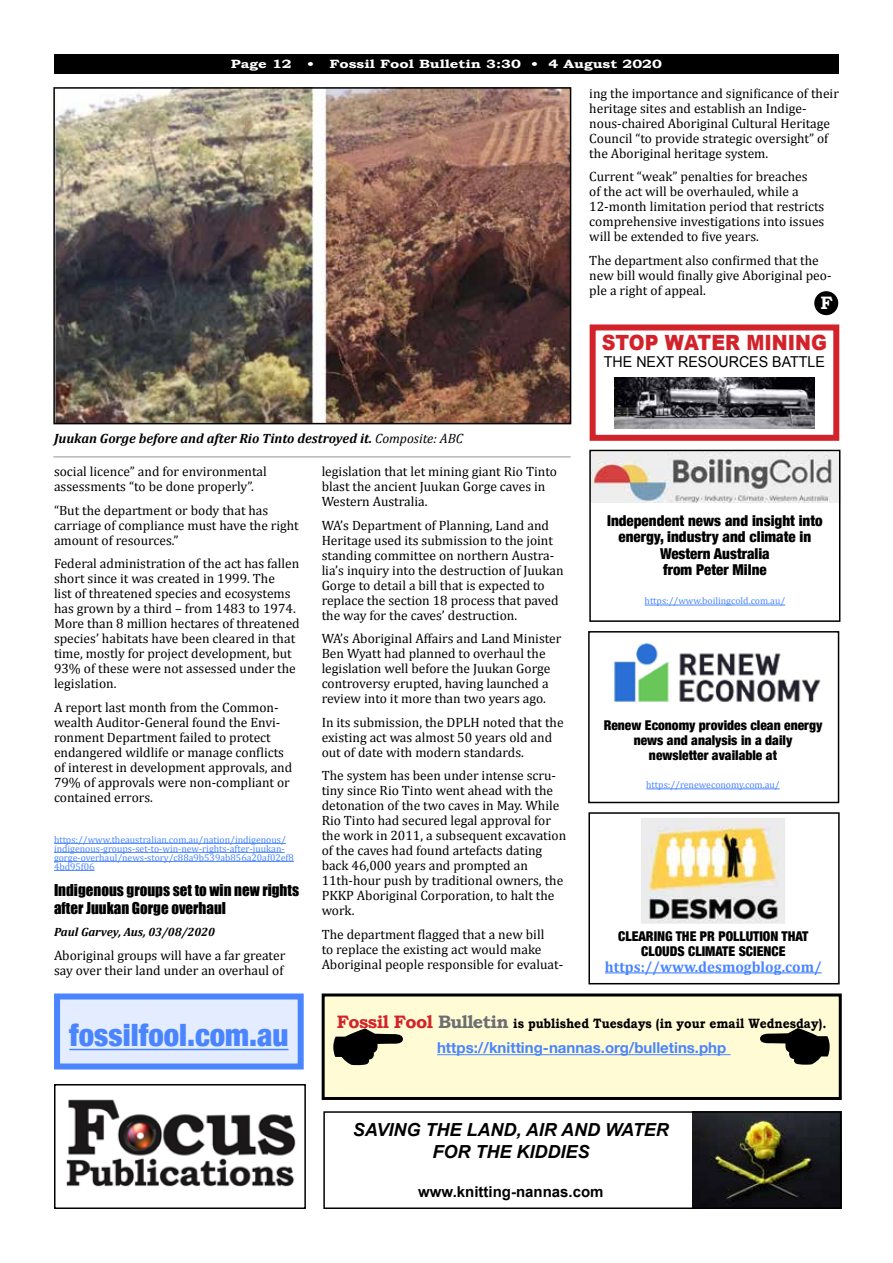
<style>
.page{position:relative;width:893px;height:1263px;background:#fff}
.page>*{position:absolute;margin:0;border:0;box-sizing:border-box;transform-origin:0 0}
.t1{font:900 condensed 30.75px "Helvetica Neue";color:#4a85ff}
.t2{font:900 21px "Arial";color:#d2232a;scale:.91 1}
.t3{font:italic 700 18px/21.6px "Arial";color:#000;text-align:center}
.t4{font:700 18px "Bookman Old Style";color:#fff}
.t5{font:900 condensed 15px/16.5px "Helvetica Neue";color:#000;text-align:center}
.t6{font:15px/18px "Impact";color:#000}
.t7{font:700 15px "Helvetica Neue";color:#4a85ff}
.t8{font:700 15px "Cambria";color:#4a85ff}
.t9{font:700 15px "Arial";color:#000}
.t10{font:15px "Arial";color:#000;scale:.95 1}
.t11{font:13.5px/15px "Cambria";color:#000}
.t12{font:900 condensed 13.5px/15px "Helvetica Neue";color:#000;text-align:center}
.t13{font:700 13.5px "Bookman Old Style";color:#000;scale:.9 1}
.t14{font:italic 700 13.5px "Cambria";color:#000}
.t15{font:700 12px "Bookman Old Style";color:#fff;scale:1.25 1}
.t16{font:italic 700 12px "Cambria";color:#000}
.t17{font:9.75px/9px "Cambria";color:#4a85ff}
.s1{font-weight:400}
.s2{font-size:18px;color:#d2232a}
.s3{font-size:18px;color:#6d6e71}
</style>
<div class="page">
<div style="left:54px;top:54px;width:785px;height:20px;background:#000"></div>
<hr style="left:54px;top:843px;width:232px;height:1px;background:#4a85ff">
<hr style="left:54px;top:852px;width:231px;height:1px;background:#4a85ff">
<hr style="left:54px;top:861px;width:240px;height:1px;background:#4a85ff">
<hr style="left:54px;top:870px;width:41px;height:1px;background:#4a85ff">
<img style="left:66px;top:1099px;width:230px;height:88px">
<div style="left:54px;top:1084px;width:252px;height:125px;border:2px solid #000"></div>
<div style="left:57px;top:996px;width:244px;height:70px;background:#e4edff"></div>
<hr style="left:69px;top:1049px;width:219px;height:1px;background:#4a85ff">
<div style="left:54px;top:993px;width:250px;height:76px;border:6px solid #4a85ff"></div>
<img style="left:693px;top:1114px;width:145px;height:92px">
<div style="left:323px;top:1111px;width:518px;height:98px;border:2px solid #000"></div>
<div style="left:323px;top:995px;width:517px;height:103px;background:#fffcd5"></div>
<hr style="left:437px;top:1054px;width:293px;height:1px;background:#4a85ff">
<div style="left:322px;top:993px;width:520px;height:107px;border:3px solid #000"></div>
<div style="left:588px;top:812px;width:252px;height:172px;border:2px solid #000"></div>
<img style="left:644px;top:821px;width:138px;height:100px">
<div style="left:641px;top:818px;width:144px;height:106px;border:2px solid #ebebeb"></div>
<hr style="left:605px;top:972px;width:217px;height:1px;background:#4a85ff">
<div style="left:588px;top:631px;width:251px;height:172px;border:2px solid #000"></div>
<hr style="left:646px;top:789px;width:134px;height:1px;background:#4a85ff">
<img style="left:613px;top:642px;width:208px;height:61px">
<div style="left:815px;top:292px;width:22px;height:22px;background:#000;border-radius:50%"></div>
<div style="left:814px;top:291px;width:24px;height:24px;border:2px solid #000;border-radius:50%"></div>
<img style="left:56px;top:90px;width:512px;height:331px">
<div style="left:53px;top:87px;width:518px;height:337px;border:2px solid #000"></div>
<hr style="left:53px;top:456px;width:518px;height:1px;background:#939598">
<div style="left:590px;top:324px;width:249px;height:117px;border:6px solid #d2232a"></div>
<img style="left:614px;top:377px;width:200px;height:51px">
<img style="left:592px;top:453px;width:245px;height:50px">
<div style="left:589px;top:450px;width:251px;height:172px;border:2px solid #000"></div>
<hr style="left:645px;top:605px;width:140px;height:1px;background:#4a85ff">
<p class="t15" style="left:231px;top:55px;width:50px">Page 12</p>
<p class="t15" style="left:307px;top:55px;width:285px">• Fossil Fool Bulletin 3:30 • 4 August 2020</p>
<p class="t11" style="left:589px;top:85px;width:251px">ing the importance and significance of their heritage sites and establish an Indige&shy;nous-chaired Aboriginal Cultural Heritage Council “to provide strategic oversight” of the Aboriginal heritage system.</p>
<p class="t11" style="left:589px;top:169px;width:237px">Current “weak” penalties for breaches<br>of the act will be overhauled, while a 12-month limitation period that restricts comprehensive investigations into issues will be extended to five years.</p>
<p class="t11" style="left:589px;top:252px;width:244px">The department also confirmed that the new bill would finally give Aboriginal peo&shy;ple a right of appeal.</p>
<h3 class="t4" style="left:821px;top:290px;width:14px">F</h3>
<p class="t14" style="left:54px;top:431px;width:411px">Juukan Gorge before and after Rio Tinto destroyed it. <span class="s1">Composite: ABC</span></p>
<p class="t11" style="left:54px;top:464px;width:214px">social licence” and for environmental assessments “to be done properly”.</p>
<p class="t11" style="left:54px;top:503px;width:246px">“But the department or body that has carriage of compliance must have the right amount of resources.”</p>
<p class="t11" style="left:54px;top:556px;width:247px">Federal administration of the act has fallen short since it was created in 1999. The<br>list of threatened species and ecosystems has grown by a third – from 1483 to 1974.<br>More than 8 million hectares of threatened species’ habitats have been cleared in that time, mostly for project development, but 93% of these were not assessed under the legislation.</p>
<p class="t11" style="left:54px;top:700px;width:240px">A report last month from the Common&shy;wealth Auditor-General found the Envi&shy;ronment Department failed to protect endangered wildlife or manage conflicts of interest in development approvals, and 79% of approvals were non-compliant or contained errors.</p>
<p class="t17" style="left:54px;top:835px;width:241px">https://www.theaustralian.com.au/nation/indigenous/ indigenous-groups-set-to-win-new-rights-after-juukan&shy;gorge-overhaul/news-story/c88a9b539ab856a20af02ef8<br>4bd95f06</p>
<p class="t6" style="left:54px;top:881px;width:247px">Indigenous groups set to win new rights after Juukan Gorge overhaul</p>
<p class="t16" style="left:54px;top:925px;width:162px">Paul Garvey, Aus, 03/08/2020</p>
<p class="t11" style="left:54px;top:948px;width:233px">Aboriginal groups will have a far greater say over their land under an overhaul of</p>
<p class="t11" style="left:322px;top:464px;width:237px">legislation that let mining giant Rio Tinto blast the ancient Juukan Gorge caves in<br>Western Australia.</p>
<p class="t11" style="left:322px;top:518px;width:243px">WA’s Department of Planning, Land and Heritage used its submission to the joint standing committee on northern Austra&shy;lia’s inquiry into the destruction of Juukan Gorge to detail a bill that is expected to replace the section 18 process that paved the way for the caves’ destruction.</p>
<p class="t11" style="left:322px;top:631px;width:241px">WA’s Aboriginal Affairs and Land Minister Ben Wyatt had planned to overhaul the legislation well before the Juukan Gorge controversy erupted, having launched a review into it more than two years ago.</p>
<p class="t11" style="left:322px;top:715px;width:243px">In its submission, the DPLH noted that the existing act was almost 50 years old and out of date with modern standards.</p>
<p class="t11" style="left:322px;top:768px;width:246px">The system has been under intense scru&shy;tiny since Rio Tinto went ahead with the detonation of the two caves in May. While Rio Tinto had secured legal approval for the work in 2011, a subsequent excavation of the caves had found artefacts dating back 46,000 years and prompted an 11th-hour push by traditional owners, the PKKP Aboriginal Corporation, to halt the work.</p>
<p class="t11" style="left:322px;top:927px;width:243px">The department flagged that a new bill<br>to replace the existing act would make<br>Aboriginal people responsible for evaluat-</p>
<h2 class="t2" style="left:602px;top:327px;width:249px">STOP WATER MINING</h2>
<p class="t10" style="left:604px;top:352px;width:234px">THE NEXT RESOURCES BATTLE</p>
<p class="t5" style="left:607px;top:511px;width:217px">Independent news and insight into energy, industry and climate in<br>Western Australia<br>from Peter Milne</p>
<p class="t17" style="left:645px;top:597px;width:142px">https://www.boilingcold.com.au/</p>
<p class="t12" style="left:604px;top:717px;width:220px">Renew Economy provides clean energy news and analysis in a daily newsletter available at</p>
<p class="t17" style="left:646px;top:780px;width:135px">https://reneweconomy.com.au/</p>
<p class="t12" style="left:618px;top:928px;width:192px">CLEARING THE PR POLLUTION THAT<br>CLOUDS CLIMATE SCIENCE</p>
<p class="t8" style="left:605px;top:958px;width:218px">https://www.desmogblog.com/</p>
<h1 class="t1" style="left:69px;top:1010px;width:221px">fossilfool.com.au</h1>
<p class="t13" style="left:337px;top:1014px;width:546px"><span class="s2">Fossil Fool</span> <span class="s3">Bulletin</span> is published Tuesdays (in your email Wednesday).</p>
<p class="t7" style="left:437px;top:1036px;width:291px">https://knitting-nannas.org/bulletins.php</p>
<h3 class="t3" style="left:353px;top:1120px;width:317px">SAVING THE LAND, AIR AND WATER<br>FOR THE KIDDIES</h3>
<p class="t9" style="left:418px;top:1182px;width:187px">www.knitting-nannas.com</p>
</div>
